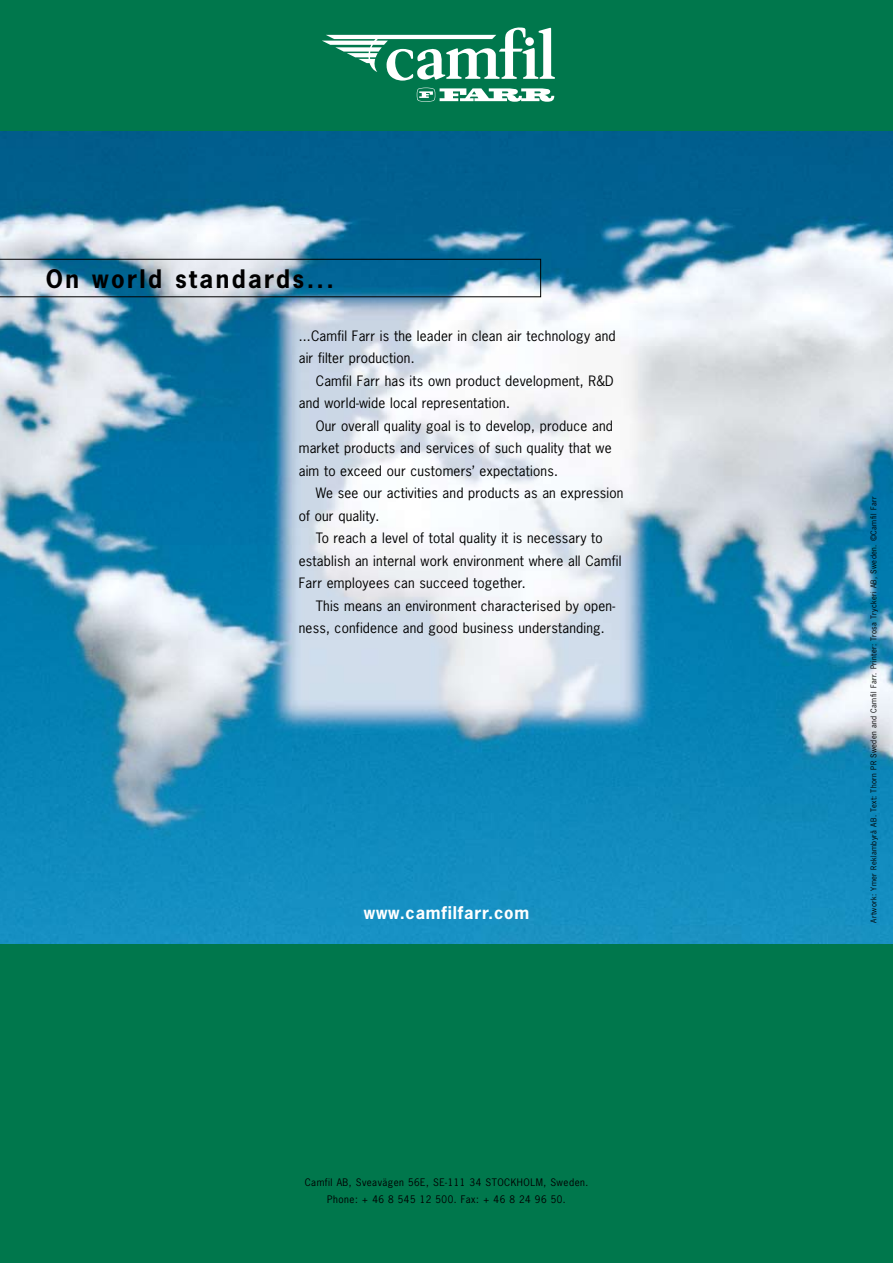
<style>
.page{position:relative;width:893px;height:1263px;background:#fff}
.page>*{position:absolute;margin:0;border:0;box-sizing:border-box;transform-origin:0 0}
.t1{font:700 24px "News Gothic";letter-spacing:.1em;color:#000}
.t2{font:700 16.5px "News Gothic";letter-spacing:.05em;color:#fff}
.t3{font:13.5px/22.5px "News Gothic";letter-spacing:.015em;color:#000}
.t4{font:9.75px/16.5px "News Gothic";letter-spacing:.05em;color:#000;text-align:center}
.t5{font:7.5px "News Gothic";letter-spacing:.05em;color:#000}
</style>
<div class="page">
<div style="left:0;top:0;width:893px;height:132px;background:#00774c"></div>
<svg style="left:322px;top:27px;width:233px;height:54px"></svg>
<div style="left:525px;top:37px;width:9px;height:9px;background:#fff;border-radius:50%"></div>
<svg style="left:417px;top:88px;width:137px;height:14px"></svg>
<img style="left:0;top:132px;width:893px;height:812px">
<svg style="left:0;top:259px;width:541px;height:38px;background:#6599b4"></svg>
<div style="left:0;top:944px;width:893px;height:319px;background:#00774c"></div>
<h1 class="t1" style="left:46px;top:263px;width:290px">On world standards...</h1>
<p class="t3" style="left:299px;top:324px;width:318px">...Camfil Farr is the leader in clean air technology and air filter production.</p>
<p class="t3" style="left:299px;top:369px;width:316px;text-indent:17px">Camfil Farr has its own product development, R&amp;D and world-wide local representation.</p>
<p class="t3" style="left:299px;top:414px;width:316px;text-align:justify;text-indent:17px">Our overall quality goal is to develop, produce and market products and services of such quality that we aim to exceed our customers’ expectations.</p>
<p class="t3" style="left:316px;top:482px;width:309px">We see our activities and products as an expression</p>
<p class="t3" style="left:299px;top:504px;width:82px">of our quality.</p>
<p class="t3" style="left:316px;top:527px;width:289px">To reach a level of total quality it is necessary to</p>
<p class="t3" style="left:299px;top:549px;width:324px">establish an internal work environment where all Camfil</p>
<p class="t3" style="left:299px;top:572px;width:228px">Farr employees can succeed together.</p>
<p class="t3" style="left:316px;top:594px;width:301px">This means an environment characterised by open-</p>
<p class="t3" style="left:299px;top:617px;width:308px">ness, confidence and good business understanding.</p>
<p class="t2" style="left:364px;top:901px;width:167px">www.camfilfarr.com</p>
<p class="t4" style="left:305px;top:1174px;width:285px">Camfil AB, Sveavägen 56E, SE-111 34 STOCKHOLM, Sweden.<br>Phone: + 46 8 545 12 500. Fax: + 46 8 24 96 50.</p>
<p class="t5" style="left:869px;top:923px;width:428px;rotate:-90deg">Artwork: Ymer Reklambyrå AB. Text: Thorn PR Sweden and Camfil Farr. Printer: Trosa Tryckeri AB, Sweden. ©Camfil Farr</p>
</div>
